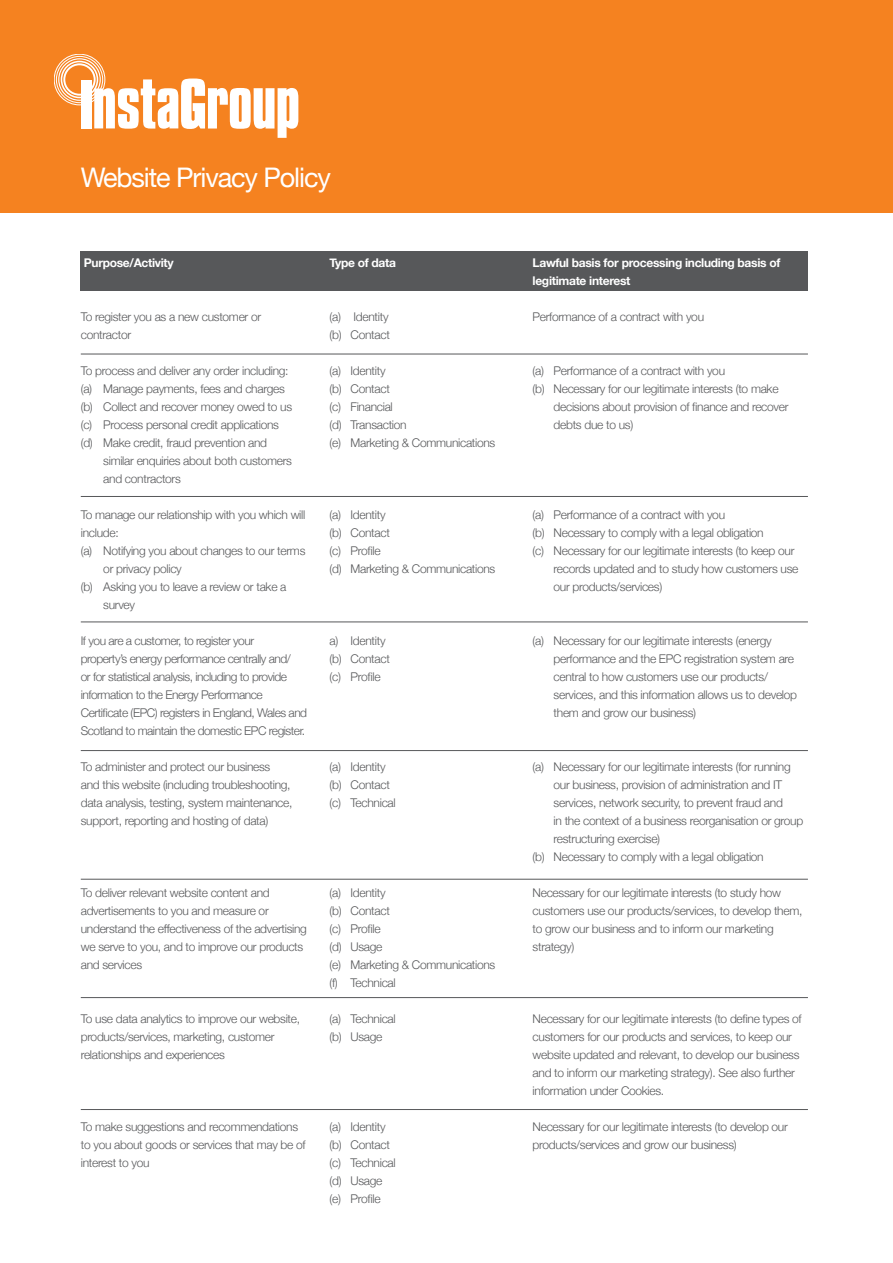
<style>
.page{position:relative;width:893px;height:1263px;background:#fff}
.page>*{position:absolute;margin:0;border:0;box-sizing:border-box;transform-origin:0 0}
.t1{font:27px "Helvetica Neue";letter-spacing:-.04em;color:#fff}
.t2{font:300 12px/18px "Helvetica Neue";letter-spacing:-.025em;color:#57585a}
.t3{font:700 12px/18px "Helvetica Neue";letter-spacing:-.025em;color:#fff}
</style>
<div class="page">
<div style="left:81px;top:251px;width:727px;height:40px;background:#57585a"></div>
<div style="left:0;top:0;width:893px;height:213px;background:#f58220"></div>
<div style="left:63px;top:63px;width:33px;height:33px;border:2px solid #fff;border-radius:50%"></div>
<div style="left:54px;top:54px;width:51px;height:51px;border:1px solid #fff;border-radius:50%"></div>
<div style="left:56px;top:56px;width:47px;height:47px;border:1px solid #fff;border-radius:50%"></div>
<div style="left:58px;top:58px;width:43px;height:43px;border:1px solid #fff;border-radius:50%"></div>
<div style="left:61px;top:61px;width:37px;height:37px;border:2px solid #fff;border-radius:50%"></div>
<div style="left:81px;top:80px;width:10px;height:48px;background:#fff"></div>
<svg style="left:94px;top:79px;width:204px;height:59px"></svg>
<hr style="left:81px;top:354px;width:727px;height:1px;background:#57585a">
<hr style="left:81px;top:496px;width:727px;height:1px;background:#57585a">
<hr style="left:81px;top:621px;width:727px;height:1px;background:#57585a">
<hr style="left:81px;top:750px;width:727px;height:1px;background:#57585a">
<hr style="left:81px;top:879px;width:727px;height:1px;background:#57585a">
<hr style="left:81px;top:997px;width:727px;height:1px;background:#57585a">
<hr style="left:81px;top:1109px;width:727px;height:1px;background:#57585a">
<p class="t1" style="left:81px;top:158px;width:252px">Website Privacy Policy</p>
<p class="t3" style="left:84px;top:254px;width:91px">Purpose/Activity</p>
<p class="t2" style="left:81px;top:307px;width:182px">To register you as a new customer or contractor</p>
<p class="t2" style="left:81px;top:361px;width:209px">To process and deliver any order including:</p>
<p class="t2" style="left:81px;top:379px;width:206px">(a) Manage payments, fees and charges</p>
<p class="t2" style="left:81px;top:397px;width:213px">(b) Collect and recover money owed to us</p>
<p class="t2" style="left:81px;top:415px;width:200px">(c) Process personal credit applications</p>
<p class="t2" style="left:103px;top:433px;width:190px;text-indent:-22px">(d) Make credit, fraud prevention and similar enquiries about both customers and contractors</p>
<p class="t2" style="left:81px;top:505px;width:226px">To manage our relationship with you which will include:</p>
<p class="t2" style="left:103px;top:541px;width:204px;text-indent:-22px">(a) Notifying you about changes to our terms or privacy policy</p>
<p class="t2" style="left:103px;top:577px;width:185px;text-indent:-22px">(b) Asking you to leave a review or take a survey</p>
<p class="t2" style="left:81px;top:631px;width:228px">If you are a customer, to register your<br>property’s energy performance centrally and/<br>or for statistical analysis, including to provide information to the Energy Performance Certificate (EPC) registers in England, Wales and Scotland to maintain the domestic EPC register.</p>
<p class="t2" style="left:81px;top:757px;width:213px">To administer and protect our business<br>and this website (including troubleshooting, data analysis, testing, system maintenance, support, reporting and hosting of data)</p>
<p class="t3" style="left:330px;top:254px;width:68px">Type of data</p>
<p class="t2" style="left:330px;top:307px;width:61px">(a) Identity</p>
<p class="t2" style="left:330px;top:325px;width:62px">(b) Contact</p>
<p class="t2" style="left:330px;top:361px;width:58px">(a) Identity</p>
<p class="t2" style="left:330px;top:379px;width:62px">(b) Contact</p>
<p class="t2" style="left:330px;top:397px;width:65px">(c) Financial</p>
<p class="t2" style="left:330px;top:415px;width:79px">(d) Transaction</p>
<p class="t2" style="left:330px;top:433px;width:167px">(e) Marketing &amp; Communications</p>
<p class="t2" style="left:330px;top:505px;width:58px">(a) Identity</p>
<p class="t2" style="left:330px;top:523px;width:62px">(b) Contact</p>
<p class="t2" style="left:330px;top:541px;width:53px">(c) Profile</p>
<p class="t2" style="left:330px;top:559px;width:167px">(d) Marketing &amp; Communications</p>
<p class="t2" style="left:330px;top:631px;width:58px">a) Identity</p>
<p class="t2" style="left:330px;top:649px;width:62px">(b) Contact</p>
<p class="t2" style="left:330px;top:667px;width:53px">(c) Profile</p>
<p class="t2" style="left:330px;top:757px;width:58px">(a) Identity</p>
<p class="t2" style="left:330px;top:775px;width:62px">(b) Contact</p>
<p class="t2" style="left:330px;top:793px;width:68px">(c) Technical</p>
<p class="t2" style="left:81px;top:883px;width:228px">To deliver relevant website content and advertisements to you and measure or understand the effectiveness of the advertising we serve to you, and to improve our products and services</p>
<p class="t2" style="left:81px;top:1009px;width:221px">To use data analytics to improve our website, products/services, marketing, customer relationships and experiences</p>
<p class="t2" style="left:330px;top:883px;width:58px">(a) Identity</p>
<p class="t2" style="left:330px;top:901px;width:62px">(b) Contact</p>
<p class="t2" style="left:330px;top:919px;width:53px">(c) Profile</p>
<p class="t2" style="left:330px;top:937px;width:54px">(d) Usage</p>
<p class="t2" style="left:330px;top:955px;width:167px">(e) Marketing &amp; Communications</p>
<p class="t2" style="left:330px;top:973px;width:68px">(f) Technical</p>
<p class="t2" style="left:330px;top:1009px;width:68px">(a) Technical</p>
<p class="t2" style="left:330px;top:1027px;width:54px">(b) Usage</p>
<p class="t2" style="left:81px;top:1117px;width:226px">To make suggestions and recommendations to you about goods or services that may be of interest to you</p>
<p class="t2" style="left:330px;top:1117px;width:58px">(a) Identity</p>
<p class="t2" style="left:330px;top:1135px;width:62px">(b) Contact</p>
<p class="t2" style="left:330px;top:1153px;width:68px">(c) Technical</p>
<p class="t2" style="left:330px;top:1171px;width:54px">(d) Usage</p>
<p class="t2" style="left:330px;top:1189px;width:53px">(e) Profile</p>
<p class="t3" style="left:533px;top:254px;width:249px">Lawful basis for processing including basis of legitimate interest</p>
<p class="t2" style="left:533px;top:307px;width:173px">Performance of a contract with you</p>
<p class="t2" style="left:533px;top:361px;width:194px">(a) Performance of a contract with you</p>
<p class="t2" style="left:554px;top:379px;width:236px;text-indent:-21px">(b) Necessary for our legitimate interests (to make decisions about provision of finance and recover debts due to us)</p>
<p class="t2" style="left:533px;top:505px;width:194px">(a) Performance of a contract with you</p>
<p class="t2" style="left:533px;top:523px;width:233px">(b) Necessary to comply with a legal obligation</p>
<p class="t2" style="left:554px;top:541px;width:246px;text-indent:-21px">(c) Necessary for our legitimate interests (to keep our records updated and to study how customers use our products/services)</p>
<p class="t2" style="left:554px;top:631px;width:245px;text-indent:-21px">(a) Necessary for our legitimate interests (energy performance and the EPC registration system are central to how customers use our products/ services, and this information allows us to develop them and grow our business)</p>
<p class="t2" style="left:554px;top:757px;width:251px;text-indent:-21px">(a) Necessary for our legitimate interests (for running our business, provision of administration and IT services, network security, to prevent fraud and<br>in the context of a business reorganisation or group restructuring exercise)</p>
<p class="t2" style="left:533px;top:847px;width:233px">(b) Necessary to comply with a legal obligation</p>
<p class="t2" style="left:533px;top:883px;width:271px">Necessary for our legitimate interests (to study how customers use our products/services, to develop them, to grow our business and to inform our marketing strategy)</p>
<p class="t2" style="left:533px;top:1009px;width:271px">Necessary for our legitimate interests (to define types of customers for our products and services, to keep our website updated and relevant, to develop our business and to inform our marketing strategy). See also further information under Cookies.</p>
<p class="t2" style="left:533px;top:1117px;width:257px">Necessary for our legitimate interests (to develop our products/services and grow our business)</p>
</div>
